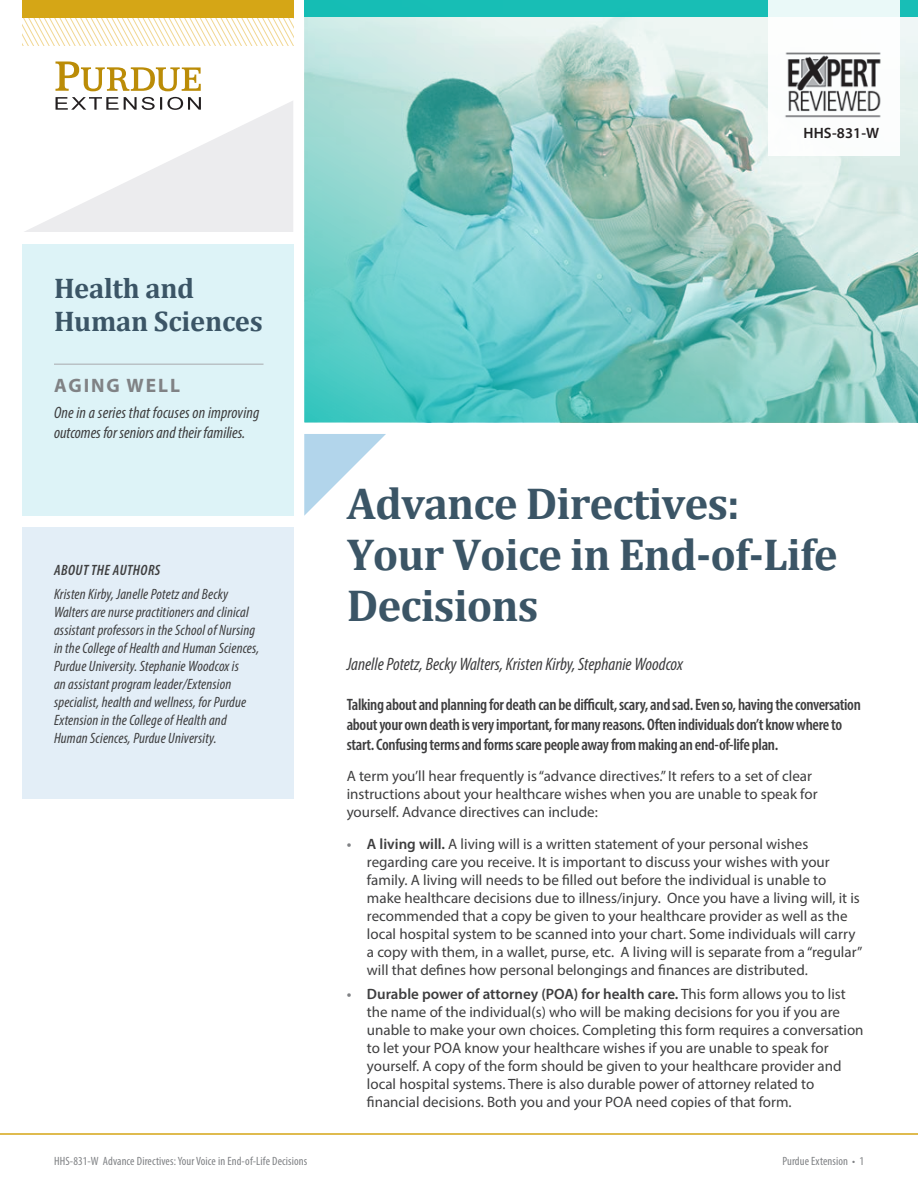
<style>
.page{position:relative;width:918px;height:1188px;background:#fff}
.page>*{position:absolute;margin:0;border:0;box-sizing:border-box;transform-origin:0 0}
.t1{font:700 45px/51px "Cambria";letter-spacing:-.02em;color:#3b5566}
.t2{font:700 28.5px/33px "Cambria";letter-spacing:-.01em;color:#3b5566}
.t3{font:700 19.5px "Myriad Pro";letter-spacing:.1em;color:#808285}
.sidebar{font:italic condensed 18px "Myriad Pro";color:#3e3e3f}
.body{font:600 condensed 16.5px/19.8px "Myriad Pro";letter-spacing:-.02em;color:#3e3e3f}
.t4{font:italic condensed 16.5px/19.8px "Myriad Pro";color:#3e3e3f}
.body-2{font:15px/18px "Myriad Pro";color:#3e3e3f}
.sidebar-2{font:italic condensed 15px/18px "Myriad Pro";letter-spacing:.01em;color:#3e3e3f}
.sidebar-3{font:italic 600 condensed 15px "Myriad Pro";letter-spacing:.03em;color:#3e3e3f}
.t5{font:600 15px "Myriad Pro";letter-spacing:.01em;color:#231f20}
.t6{font:condensed 12px "Myriad Pro";letter-spacing:.01em;color:#808285}
.s1{font-weight:600;color:#808285}
.s2{font-weight:600}
</style>
<div class="page">
<svg style="left:22px;top:17px;width:272px;height:29px"></svg>
<svg style="left:304px;top:17px;width:614px;height:405px;background:#92cec9"></svg>
<div style="left:22px;top:244px;width:272px;height:272px;background:#ddf3f7"></div>
<svg style="left:304px;top:434px;width:82px;height:82px"></svg>
<div style="left:22px;top:0;width:272px;height:17px;background:#d5a616"></div>
<div style="left:304px;top:0;width:614px;height:17px;background:#18beb5"></div>
<div style="left:768px;top:0;width:132px;height:156px;background:linear-gradient(to bottom,#f6fcfb,#fffefe)"></div>
<img style="left:783px;top:50px;width:101px;height:69px">
<hr style="left:0;top:1133px;width:918px;height:2px;background:#d5a616">
<hr style="left:54px;top:364px;width:210px;height:1px;background:#a8a9ad">
<svg style="left:56px;top:62px;width:145px;height:29px"></svg>
<svg style="left:24px;top:97px;width:269px;height:135px"></svg>
<div style="left:22px;top:527px;width:272px;height:272px;background:#e3eef7"></div>
<h2 class="t2" style="left:54px;top:270px;width:210px">Health and<br>Human Sciences</h2>
<h3 class="t3" style="left:54px;top:372px;width:127px">AGING WELL</h3>
<p class="t4" style="left:54px;top:403px;width:207px">One in a series that focuses on improving outcomes for seniors and their families.</p>
<p class="sidebar-3" style="left:54px;top:560px;width:108px">ABOUT THE AUTHORS</p>
<p class="sidebar-2" style="left:54px;top:585px;width:207px">Kristen Kirby, Janelle Potetz and Becky Walters are nurse practitioners and clinical assistant professors in the School of Nursing in the College of Health and Human Sciences, Purdue University. Stephanie Woodcox is<br>an assistant program leader/Extension specialist, health and wellness, for Purdue Extension in the College of Health and Human Sciences, Purdue University.</p>
<p class="t5" style="left:803px;top:123px;width:77px">HHS-831-W</p>
<p class="t1" style="left:347px;top:477px;width:493px">Advance Directives:<br>Your Voice in End-of-Life<br>Decisions</p>
<p class="sidebar" style="left:347px;top:653px;width:338px">Janelle Potetz, Becky Walters, Kristen Kirby, Stephanie Woodcox</p>
<p class="body" style="left:347px;top:694px;width:516px">Talking about and planning for death can be difficult, scary, and sad. Even so, having the conversation about your own death is very important, for many reasons. Often individuals don’t know where to start. Confusing terms and forms scare people away from making an end-of-life plan.</p>
<p class="body-2" style="left:347px;top:767px;width:472px">A term you’ll hear frequently is “advance directives.” It refers to a set of clear instructions about your healthcare wishes when you are unable to speak for yourself. Advance directives can include:</p>
<p class="body-2" style="left:367px;top:834px;width:497px;text-indent:-20px"><span class="s1">•</span> <span class="s2">A living will.</span> A living will is a written statement of your personal wishes regarding care you receive. It is important to discuss your wishes with your family. A living will needs to be filled out before the individual is unable to make healthcare decisions due to illness/injury. Once you have a living will, it is recommended that a copy be given to your healthcare provider as well as the local hospital system to be scanned into your chart. Some individuals will carry a copy with them, in a wallet, purse, etc. A living will is separate from a “regular” will that defines how personal belongings and finances are distributed.</p>
<p class="body-2" style="left:367px;top:985px;width:498px;text-indent:-20px"><span class="s1">•</span> <span class="s2">Durable power of attorney (POA) for health care.</span> This form allows you to list the name of the individual(s) who will be making decisions for you if you are unable to make your own choices. Completing this form requires a conversation to let your POA know your healthcare wishes if you are unable to speak for yourself. A copy of the form should be given to your healthcare provider and local hospital systems. There is also durable power of attorney related to financial decisions. Both you and your POA need copies of that form.</p>
<p class="t6" style="left:54px;top:1154px;width:255px">HHS-831-W Advance Directives: Your Voice in End-of-Life Decisions</p>
<p class="t6" style="left:782px;top:1154px;width:83px">Purdue Extension • 1</p>
</div>
